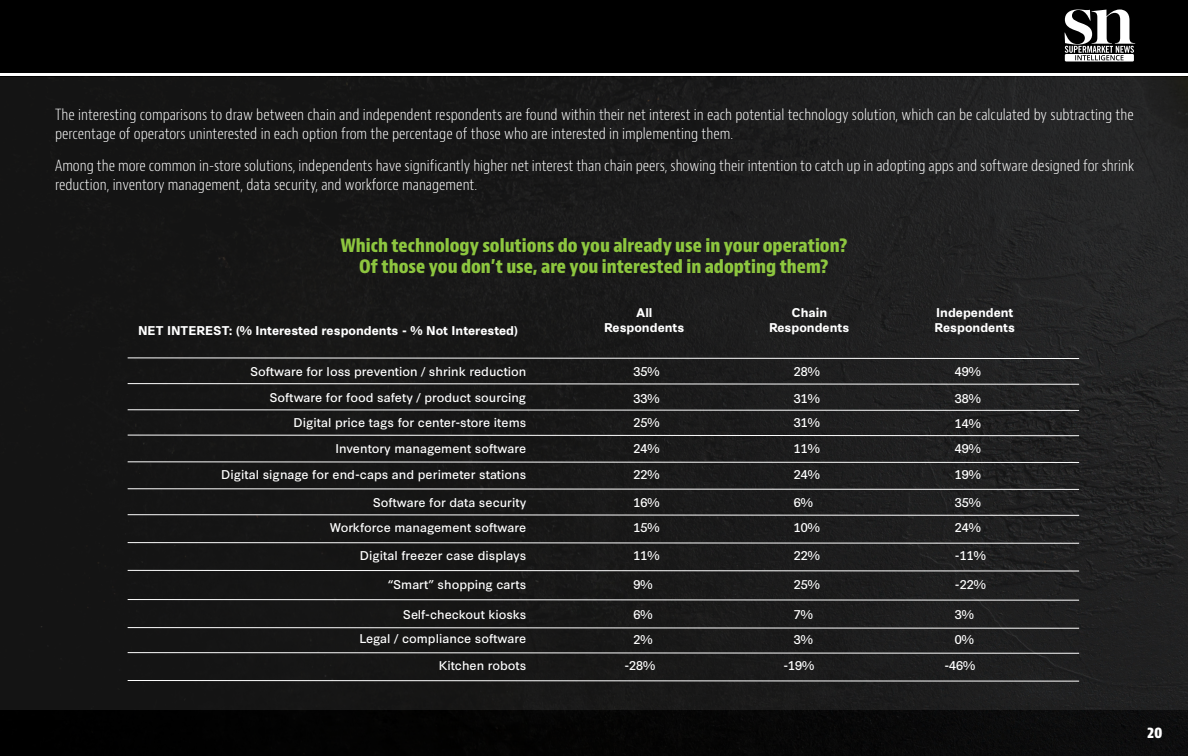
<style>
.page{position:relative;width:1188px;height:756px;background:#fff}
.page>*{position:absolute;margin:0;border:0;box-sizing:border-box;transform-origin:0 0}
.t1{font:700 condensed 18px/21.6px "Bernino Sans";color:#8dc63f;text-align:center}
.t2{font:300 condensed 15px/18.8px "Bernino Sans";color:#fff}
.t3{font:700 condensed 15px "Bernino Sans";color:#fff}
.t4{font:12px/25.3px "Synthese";color:#fff}
.t5{font:700 12px/14.4px "Synthese";color:#fff;text-align:center}
</style>
<div class="page">
<div style="left:0;top:0;width:1188px;height:72px;background:#000"></div>
<div style="left:0;top:77px;width:1188px;height:679px;background:#000"></div>
<div style="left:0;top:77px;width:1188px;height:633px;background:linear-gradient(to right,#121212,#232324)"></div>
<svg style="left:127px;top:358px;width:953px;height:1px"></svg>
<svg style="left:127px;top:383px;width:953px;height:2px;background:#8c8c8c"></svg>
<svg style="left:127px;top:409px;width:953px;height:2px;background:#8c8c8c"></svg>
<svg style="left:127px;top:435px;width:953px;height:1px"></svg>
<svg style="left:127px;top:461px;width:953px;height:2px;background:#8c8c8c"></svg>
<svg style="left:127px;top:488px;width:953px;height:2px;background:#8b8b8c"></svg>
<svg style="left:127px;top:514px;width:953px;height:2px;background:#8c8b8c"></svg>
<svg style="left:127px;top:542px;width:953px;height:2px;background:#8b8b8b"></svg>
<svg style="left:127px;top:570px;width:953px;height:1px"></svg>
<svg style="left:127px;top:599px;width:953px;height:2px;background:#8b8b8b"></svg>
<svg style="left:127px;top:627px;width:953px;height:2px;background:#8b8b8b"></svg>
<svg style="left:127px;top:652px;width:953px;height:2px;background:#8b8b8b"></svg>
<svg style="left:127px;top:680px;width:953px;height:2px;background:#8b8b8b"></svg>
<svg style="left:1065px;top:10px;width:70px;height:52px"></svg>
<p class="t2" style="left:55px;top:106px;width:1080px">The interesting comparisons to draw between chain and independent respondents are found within their net interest in each potential technology solution, which can be calculated by subtracting the percentage of operators uninterested in each option from the percentage of those who are interested in implementing them.</p>
<p class="t2" style="left:55px;top:157px;width:1081px">Among the more common in-store solutions, independents have significantly higher net interest than chain peers, showing their intention to catch up in adopting apps and software designed for shrink reduction, inventory management, data security, and workforce management.</p>
<p class="t1" style="left:340px;top:235px;width:509px">Which technology solutions do you already use in your operation?<br>Of those you don’t use, are you interested in adopting them?</p>
<p class="t5" style="left:138px;top:323px;width:382px">NET INTEREST: (% Interested respondents - % Not Interested)</p>
<p class="t5" style="left:604px;top:305px;width:82px">All<br>Respondents</p>
<p class="t5" style="left:769px;top:305px;width:82px">Chain<br>Respondents</p>
<p class="t5" style="left:935px;top:305px;width:82px;text-align:left">Independent<br>Respondents</p>
<p class="t4" style="left:250px;top:358px;width:278px">Software for loss prevention / shrink reduction</p>
<p class="t4" style="left:633px;top:358px;width:28px">35%</p>
<p class="t4" style="left:794px;top:358px;width:28px">28%</p>
<p class="t4" style="left:955px;top:358px;width:28px">49%</p>
<p class="t4" style="left:270px;top:385px;width:258px;line-height:24.6px;text-align:right">Software for food safety / product sourcing<br>Digital price tags for center-store items</p>
<p class="t4" style="left:633px;top:385px;width:28px;line-height:24.6px">33%<br>25%</p>
<p class="t4" style="left:794px;top:385px;width:28px;line-height:24.6px">31%<br>31%</p>
<p class="t4" style="left:955px;top:384px;width:28px">38%<br>14%</p>
<p class="t4" style="left:336px;top:435px;width:192px">Inventory management software</p>
<p class="t4" style="left:633px;top:435px;width:28px">24%</p>
<p class="t4" style="left:794px;top:435px;width:28px">11%</p>
<p class="t4" style="left:955px;top:435px;width:28px">49%</p>
<p class="t4" style="left:221px;top:461px;width:307px">Digital signage for end-caps and perimeter stations</p>
<p class="t4" style="left:330px;top:489px;width:198px;text-align:right">Software for data security<br>Workforce management software</p>
<p class="t4" style="left:360px;top:542px;width:168px">Digital freezer case displays</p>
<p class="t4" style="left:388px;top:571px;width:140px">“Smart” shopping carts</p>
<p class="t4" style="left:360px;top:601px;width:168px;line-height:24.9px;text-align:right">Self-checkout kiosks<br>Legal / compliance software</p>
<p class="t4" style="left:439px;top:652px;width:89px">Kitchen robots</p>
<p class="t4" style="left:633px;top:461px;width:28px">22%</p>
<p class="t4" style="left:633px;top:489px;width:28px">16%<br>15%</p>
<p class="t4" style="left:633px;top:542px;width:28px">11%</p>
<p class="t4" style="left:633px;top:571px;width:21px">9%</p>
<p class="t4" style="left:633px;top:601px;width:21px;line-height:24.9px">6%<br>2%</p>
<p class="t4" style="left:624px;top:652px;width:32px">-28%</p>
<p class="t4" style="left:794px;top:461px;width:28px">24%</p>
<p class="t4" style="left:794px;top:489px;width:28px">6%<br>10%</p>
<p class="t4" style="left:794px;top:542px;width:28px">22%</p>
<p class="t4" style="left:794px;top:571px;width:28px">25%</p>
<p class="t4" style="left:794px;top:601px;width:21px;line-height:24.9px">7%<br>3%</p>
<p class="t4" style="left:783px;top:652px;width:32px">-19%</p>
<p class="t4" style="left:955px;top:461px;width:28px">19%</p>
<p class="t4" style="left:955px;top:489px;width:28px">35%<br>24%</p>
<p class="t4" style="left:955px;top:542px;width:32px">-11%</p>
<p class="t4" style="left:955px;top:571px;width:32px">-22%</p>
<p class="t4" style="left:955px;top:601px;width:21px;line-height:24.9px">3%<br>0%</p>
<p class="t4" style="left:944px;top:652px;width:32px">-46%</p>
<p class="t3" style="left:1147px;top:723px;width:17px">20</p>
</div>
